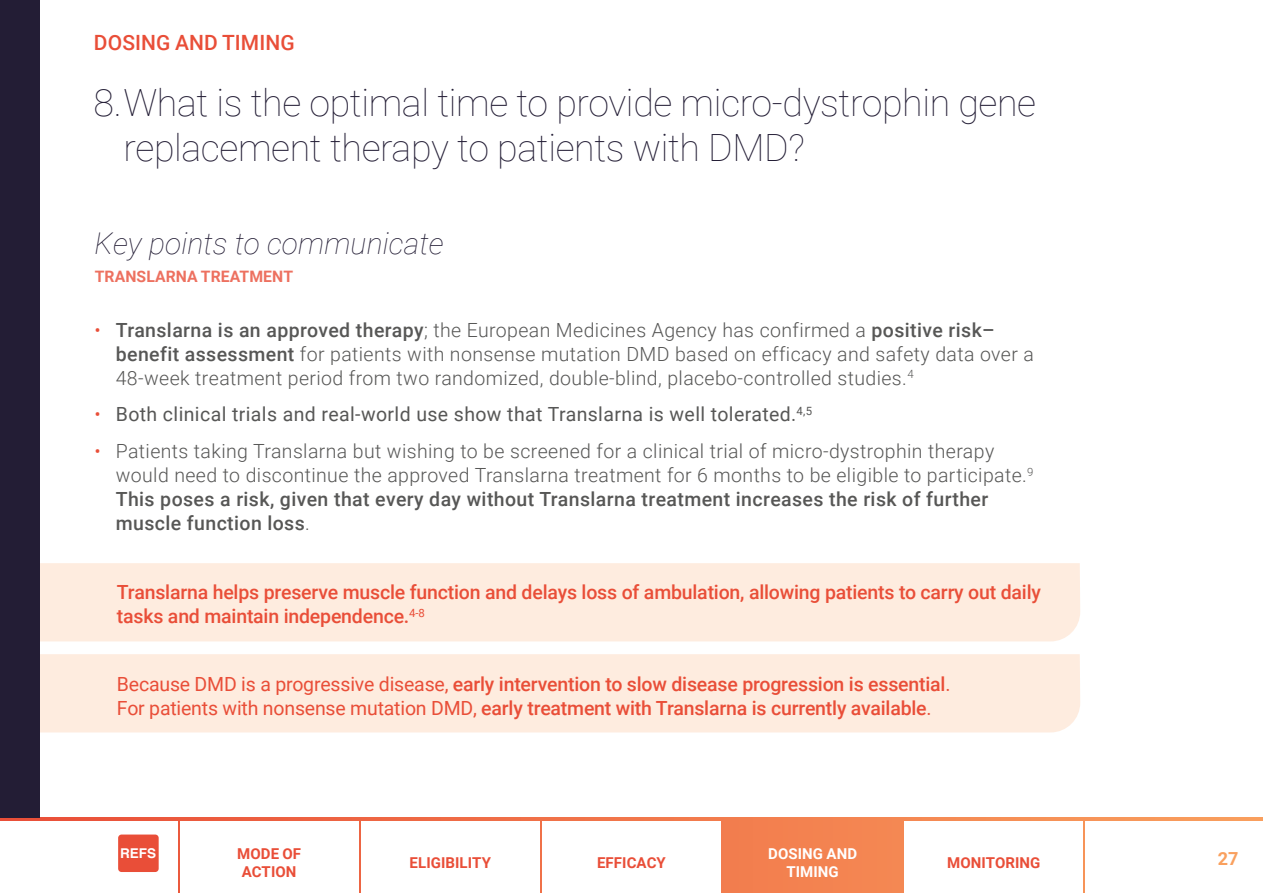
<style>
.page{position:relative;width:1263px;height:893px;background:#fff}
.page>*{position:absolute;margin:0;border:0;box-sizing:border-box;transform-origin:0 0}
.t1{font:100 37.5px/45px "Roboto";letter-spacing:-.01em;color:#231d35}
.t2{font:italic 100 30px "Roboto";color:#231d35}
.t3{font:500 21px "Roboto";letter-spacing:.005em;color:#e94e38}
.t4{font:300 19.5px/24px "Roboto";letter-spacing:.02em;color:#575756}
.t5{font:500 19.5px/24px "Roboto";letter-spacing:-.01em;color:#e94e38}
.t6{font:19.5px "Roboto";letter-spacing:.02em;color:#575756}
.t7{font:700 18px "Roboto";color:#f9a05e}
.t8{font:700 15.75px "Roboto";letter-spacing:.005em;color:#ed7160}
.t9{font:700 15px/18px "Roboto";letter-spacing:.005em;color:#e94e38;text-align:center}
.t10{font:700 15px/18px "Roboto";letter-spacing:.005em;color:#fff;text-align:center}
.t11{font:700 13.5px "Helvetica";color:#fff}
.s1{color:#e94e38}
.s2{font-weight:500}
.s3{font-weight:300;color:#e94e38}
.s4{font-weight:400}
</style>
<div class="page">
<div style="left:0;top:817px;width:1263px;height:76px;background:linear-gradient(to right,#e94e39,#f99f5e)"></div>
<div style="left:0;top:821px;width:177px;height:72px;background:#fff"></div>
<div style="left:1086px;top:821px;width:177px;height:72px;background:#fff"></div>
<div style="left:180px;top:821px;width:178px;height:72px;background:#fff"></div>
<div style="left:361px;top:821px;width:179px;height:72px;background:#fff"></div>
<div style="left:542px;top:821px;width:179px;height:72px;background:#fff"></div>
<div style="left:904px;top:821px;width:179px;height:72px;background:#fff"></div>
<div style="left:118px;top:834px;width:41px;height:38px;background:#e94e38;border-radius:3px"></div>
<div style="left:39px;top:654px;width:1041px;height:78px;background:#feecdf"></div>
<div style="left:39px;top:563px;width:1041px;height:78px;background:#feecdf"></div>
<div style="left:0;top:0;width:39px;height:817px;background:#231d35"></div>
<p class="t3" style="left:94px;top:27px;width:202px">DOSING AND TIMING</p>
<h1 class="t1" style="left:123px;top:79px;width:914px;text-indent:-30px">8.What is the optimal time to provide micro-dystrophin gene replacement therapy to patients with DMD?</h1>
<h2 class="t2" style="left:95px;top:222px;width:350px">Key points to communicate</h2>
<p class="t8" style="left:95px;top:265px;width:200px">TRANSLARNA TREATMENT</p>
<p class="t4" style="left:116px;top:317px;width:920px;text-indent:-21px"><span class="s1">•</span> <span class="s2">Translarna is an approved therapy</span>; the European Medicines Agency has confirmed a <span class="s2">positive risk– benefit assessment</span> for patients with nonsense mutation DMD based on efficacy and safety data over a<br>48-week treatment period from two randomized, double-blind, placebo-controlled studies.<sup>4</sup></p>
<p class="t6" style="left:95px;top:401px;width:719px"><span class="s3">•</span> Both clinical trials and real-world use show that Translarna is well tolerated.<sup>4,5</sup></p>
<p class="t4" style="left:116px;top:438px;width:919px;text-indent:-21px"><span class="s1">•</span> Patients taking Translarna but wishing to be screened for a clinical trial of micro-dystrophin therapy would need to discontinue the approved Translarna treatment for 6 months to be eligible to participate.<sup>9<br></sup><span class="s2">This poses a risk, given that every day without Translarna treatment increases the risk of further muscle function loss</span>.</p>
<p class="t5" style="left:117px;top:580px;width:925px">Translarna helps preserve muscle function and delays loss of ambulation, allowing patients to carry out daily tasks and maintain independence.<sup>4-8</sup></p>
<p class="t5" style="left:117px;top:671px;width:835px"><span class="s4">Because DMD is a progressive disease,</span> early intervention to slow disease progression is essential<span class="s4">.<br>For patients with nonsense mutation DMD,</span> early treatment with Translarna is currently available<span class="s4">.</span></p>
<p class="t11" style="left:120px;top:842px;width:38px">REFS</p>
<p class="t9" style="left:237px;top:844px;width:65px">MODE OF<br>ACTION</p>
<p class="t9" style="left:410px;top:853px;width:83px">ELIGIBILITY</p>
<p class="t9" style="left:597px;top:853px;width:70px">EFFICACY</p>
<p class="t10" style="left:768px;top:844px;width:90px">DOSING AND<br>TIMING</p>
<p class="t9" style="left:947px;top:853px;width:95px">MONITORING</p>
<p class="t7" style="left:1218px;top:845px;width:22px">27</p>
</div>
